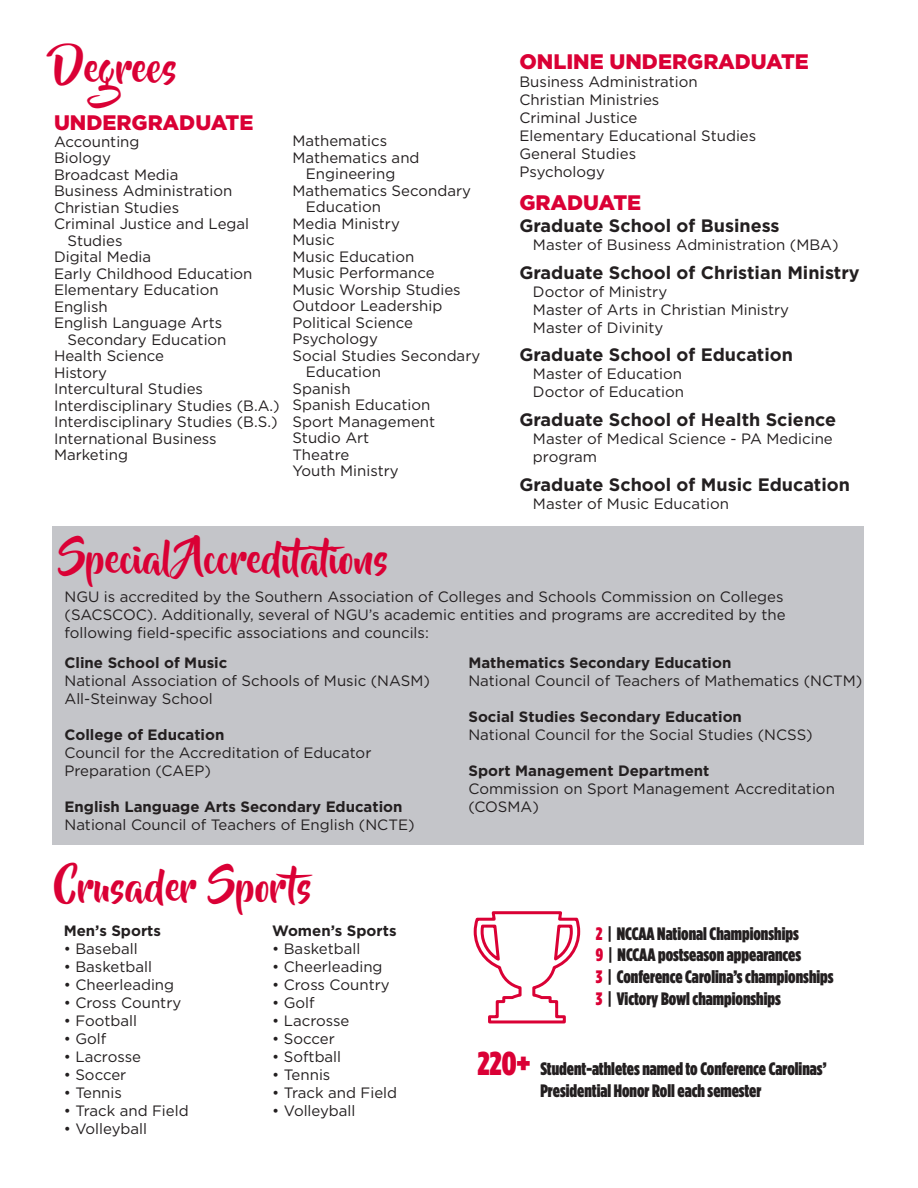
<style>
.page{position:relative;width:918px;height:1188px;background:#fff}
.page>*{position:absolute;margin:0;border:0;box-sizing:border-box;transform-origin:0 0}
.t1{font:39px "Beyond The Mountains";color:#da0035}
.t2{font:900 21px "Gotham";color:#da0035}
.t3{font:18px "Gotham Condensed X Black";color:#231f20}
.Body_Text{font:700 18px "Gotham";color:#231f20}
.Body_Text-2{font:15px/16.5px "Gotham";color:#231f20}
.Set_In{font:15px/18px "Gotham";color:#231f20}
.Set_off{font:700 15px "Gotham";color:#231f20}
.Set_In-2{font:700 15px "Gotham";color:#231f20}
.s1{color:#da0035}
.s2{font-size:33px;color:#da0035}
</style>
<div class="page">
<div style="left:53px;top:526px;width:811px;height:319px;background:#c4c5c9"></div>
<svg style="left:473px;top:911px;width:108px;height:113px"></svg>
<p class="t1" style="left:54px;top:47px;width:125px">Degrees</p>
<p class="t2" style="left:54px;top:108px;width:201px">UNDERGRADUATE</p>
<p class="Body_Text-2" style="left:54px;top:133px;width:87px">Accounting</p>
<p class="Body_Text-2" style="left:54px;top:149px;width:58px">Biology</p>
<p class="Body_Text-2" style="left:54px;top:166px;width:126px">Broadcast Media</p>
<p class="Body_Text-2" style="left:54px;top:182px;width:180px">Business Administration</p>
<p class="Body_Text-2" style="left:54px;top:199px;width:127px">Christian Studies</p>
<p class="Body_Text-2" style="left:68px;top:215px;width:183px;text-indent:-14px">Criminal Justice and Legal<br>Studies</p>
<p class="Body_Text-2" style="left:54px;top:248px;width:99px">Digital Media</p>
<p class="Body_Text-2" style="left:54px;top:265px;width:200px">Early Childhood Education</p>
<p class="Body_Text-2" style="left:54px;top:281px;width:166px">Elementary Education</p>
<p class="Body_Text-2" style="left:54px;top:298px;width:55px">English</p>
<p class="Body_Text-2" style="left:54px;top:314px;width:174px;text-align:right">English Language Arts<br>Secondary Education</p>
<p class="Body_Text-2" style="left:54px;top:347px;width:112px">Health Science</p>
<p class="Body_Text-2" style="left:54px;top:364px;width:55px">History</p>
<p class="Body_Text-2" style="left:54px;top:380px;width:151px">Intercultural Studies</p>
<p class="Body_Text-2" style="left:54px;top:397px;width:227px">Interdisciplinary Studies (B.A.)</p>
<p class="Body_Text-2" style="left:54px;top:413px;width:225px">Interdisciplinary Studies (B.S.)</p>
<p class="Body_Text-2" style="left:54px;top:430px;width:164px">International Business</p>
<p class="Body_Text-2" style="left:54px;top:446px;width:76px">Marketing</p>
<p class="Body_Text-2" style="left:292px;top:132px;width:96px">Mathematics</p>
<p class="Body_Text-2" style="left:306px;top:149px;width:115px;text-indent:-14px">Mathematics and<br>Engineering</p>
<p class="Body_Text-2" style="left:306px;top:182px;width:167px;text-indent:-14px">Mathematics Secondary<br>Education</p>
<p class="Body_Text-2" style="left:292px;top:215px;width:109px">Media Ministry</p>
<p class="Body_Text-2" style="left:292px;top:231px;width:44px">Music</p>
<p class="Body_Text-2" style="left:292px;top:248px;width:123px">Music Education</p>
<p class="Body_Text-2" style="left:292px;top:264px;width:144px">Music Performance</p>
<p class="Body_Text-2" style="left:292px;top:281px;width:170px">Music Worship Studies</p>
<p class="Body_Text-2" style="left:292px;top:297px;width:151px">Outdoor Leadership</p>
<p class="Body_Text-2" style="left:292px;top:314px;width:122px">Political Science</p>
<p class="Body_Text-2" style="left:292px;top:330px;width:87px">Psychology</p>
<p class="Body_Text-2" style="left:306px;top:347px;width:176px;text-indent:-14px">Social Studies Secondary<br>Education</p>
<p class="Body_Text-2" style="left:292px;top:380px;width:60px">Spanish</p>
<p class="Body_Text-2" style="left:292px;top:396px;width:139px">Spanish Education</p>
<p class="Body_Text-2" style="left:292px;top:413px;width:144px">Sport Management</p>
<p class="Body_Text-2" style="left:292px;top:429px;width:78px">Studio Art</p>
<p class="Body_Text-2" style="left:292px;top:446px;width:58px">Theatre</p>
<p class="Body_Text-2" style="left:292px;top:462px;width:108px">Youth Ministry</p>
<p class="t1" style="left:58px;top:537px;width:332px">Special Accreditations</p>
<p class="t2" style="left:519px;top:47px;width:291px">ONLINE UNDERGRADUATE</p>
<p class="Body_Text-2" style="left:519px;top:73px;width:180px">Business Administration</p>
<p class="Body_Text-2" style="left:519px;top:91px;width:141px">Christian Ministries</p>
<p class="Body_Text-2" style="left:519px;top:109px;width:119px">Criminal Justice</p>
<p class="Body_Text-2" style="left:519px;top:127px;width:238px">Elementary Educational Studies</p>
<p class="Body_Text-2" style="left:519px;top:145px;width:118px">General Studies</p>
<p class="Body_Text-2" style="left:519px;top:163px;width:87px">Psychology</p>
<p class="t2" style="left:519px;top:188px;width:123px">GRADUATE</p>
<p class="Body_Text" style="left:519px;top:213px;width:262px">Graduate School of Business</p>
<p class="Body_Text-2" style="left:533px;top:236px;width:307px">Master of Business Administration (MBA)</p>
<p class="Body_Text" style="left:519px;top:260px;width:342px">Graduate School of Christian Ministry</p>
<p class="Body_Text-2" style="left:533px;top:283px;width:136px">Doctor of Ministry</p>
<p class="Body_Text-2" style="left:533px;top:301px;width:258px">Master of Arts in Christian Ministry</p>
<p class="Body_Text-2" style="left:533px;top:319px;width:132px">Master of Divinity</p>
<p class="Body_Text" style="left:519px;top:343px;width:275px">Graduate School of Education</p>
<p class="Body_Text-2" style="left:533px;top:365px;width:151px">Master of Education</p>
<p class="Body_Text-2" style="left:533px;top:383px;width:152px">Doctor of Education</p>
<p class="Body_Text" style="left:519px;top:408px;width:318px">Graduate School of Health Science</p>
<p class="Body_Text-2" style="left:533px;top:429px;width:301px;line-height:18px">Master of Medical Science - PA Medicine program</p>
<p class="Body_Text" style="left:519px;top:473px;width:332px">Graduate School of Music Education</p>
<p class="Body_Text-2" style="left:533px;top:495px;width:197px">Master of Music Education</p>
<p class="Body_Text-2" style="left:64px;top:587px;width:723px;line-height:18px">NGU is accredited by the Southern Association of Colleges and Schools Commission on Colleges (SACSCOC). Additionally, several of NGU’s academic entities and programs are accredited by the following field-specific associations and councils:</p>
<p class="Set_off" style="left:64px;top:652px;width:164px">Cline School of Music</p>
<p class="Set_In" style="left:64px;top:671px;width:367px">National Association of Schools of Music (NASM)</p>
<p class="Set_In" style="left:64px;top:689px;width:150px">All-Steinway School</p>
<p class="Set_off" style="left:64px;top:724px;width:161px">College of Education</p>
<p class="Set_In" style="left:64px;top:743px;width:308px">Council for the Accreditation of Educator<br>Preparation (CAEP)</p>
<p class="Set_off" style="left:64px;top:796px;width:340px">English Language Arts Secondary Education</p>
<p class="Set_In" style="left:64px;top:815px;width:352px">National Council of Teachers of English (NCTE)</p>
<p class="Set_In-2" style="left:468px;top:652px;width:265px">Mathematics Secondary Education</p>
<p class="Set_In" style="left:468px;top:671px;width:395px">National Council of Teachers of Mathematics (NCTM)</p>
<p class="Set_off" style="left:468px;top:706px;width:275px">Social Studies Secondary Education</p>
<p class="Set_In" style="left:468px;top:725px;width:346px">National Council for the Social Studies (NCSS)</p>
<p class="Set_off" style="left:468px;top:760px;width:243px">Sport Management Department</p>
<p class="Set_In" style="left:468px;top:779px;width:368px">Commission on Sport Management Accreditation (COSMA)</p>
<p class="t1" style="left:54px;top:866px;width:271px">Crusader Sports</p>
<p class="Set_off" style="left:64px;top:921px;width:99px">Men’s Sports</p>
<p class="Set_In" style="left:64px;top:940px;width:76px">• Baseball</p>
<p class="Set_In" style="left:64px;top:958px;width:90px">• Basketball</p>
<p class="Set_In" style="left:64px;top:976px;width:112px">• Cheerleading</p>
<p class="Set_In" style="left:64px;top:994px;width:119px">• Cross Country</p>
<p class="Set_In" style="left:64px;top:1012px;width:75px">• Football</p>
<p class="Set_In" style="left:64px;top:1030px;width:44px">• Golf</p>
<p class="Set_In" style="left:64px;top:1048px;width:79px">• Lacrosse</p>
<p class="Set_In" style="left:64px;top:1066px;width:64px">• Soccer</p>
<p class="Set_In" style="left:64px;top:1084px;width:60px">• Tennis</p>
<p class="Set_In" style="left:64px;top:1102px;width:126px">• Track and Field</p>
<p class="Set_In" style="left:64px;top:1120px;width:85px">• Volleyball</p>
<p class="Set_off" style="left:272px;top:921px;width:126px">Women’s Sports</p>
<p class="Set_In" style="left:272px;top:940px;width:90px">• Basketball</p>
<p class="Set_In" style="left:272px;top:958px;width:112px">• Cheerleading</p>
<p class="Set_In" style="left:272px;top:976px;width:119px">• Cross Country</p>
<p class="Set_In" style="left:272px;top:994px;width:44px">• Golf</p>
<p class="Set_In" style="left:272px;top:1012px;width:79px">• Lacrosse</p>
<p class="Set_In" style="left:272px;top:1030px;width:64px">• Soccer</p>
<p class="Set_In" style="left:272px;top:1048px;width:71px">• Softball</p>
<p class="Set_In" style="left:272px;top:1066px;width:60px">• Tennis</p>
<p class="Set_In" style="left:272px;top:1084px;width:126px">• Track and Field</p>
<p class="Set_In" style="left:272px;top:1102px;width:85px">• Volleyball</p>
<p class="t3" style="left:596px;top:923px;width:204px"><span class="s1">2</span> | NCCAA National Championships</p>
<p class="t3" style="left:596px;top:944px;width:207px"><span class="s1">9</span> | NCCAA postseason appearances</p>
<p class="t3" style="left:596px;top:966px;width:239px"><span class="s1">3</span> | Conference Carolina’s championships</p>
<p class="t3" style="left:596px;top:988px;width:187px"><span class="s1">3</span> | Victory Bowl championships</p>
<p class="t3" style="left:477px;top:1058px;width:351px"><span class="s2">220+</span> Student-athletes named to Conference Carolinas’</p>
<p class="t3" style="left:540px;top:1080px;width:222px">Presidential Honor Roll each semester</p>
</div>
